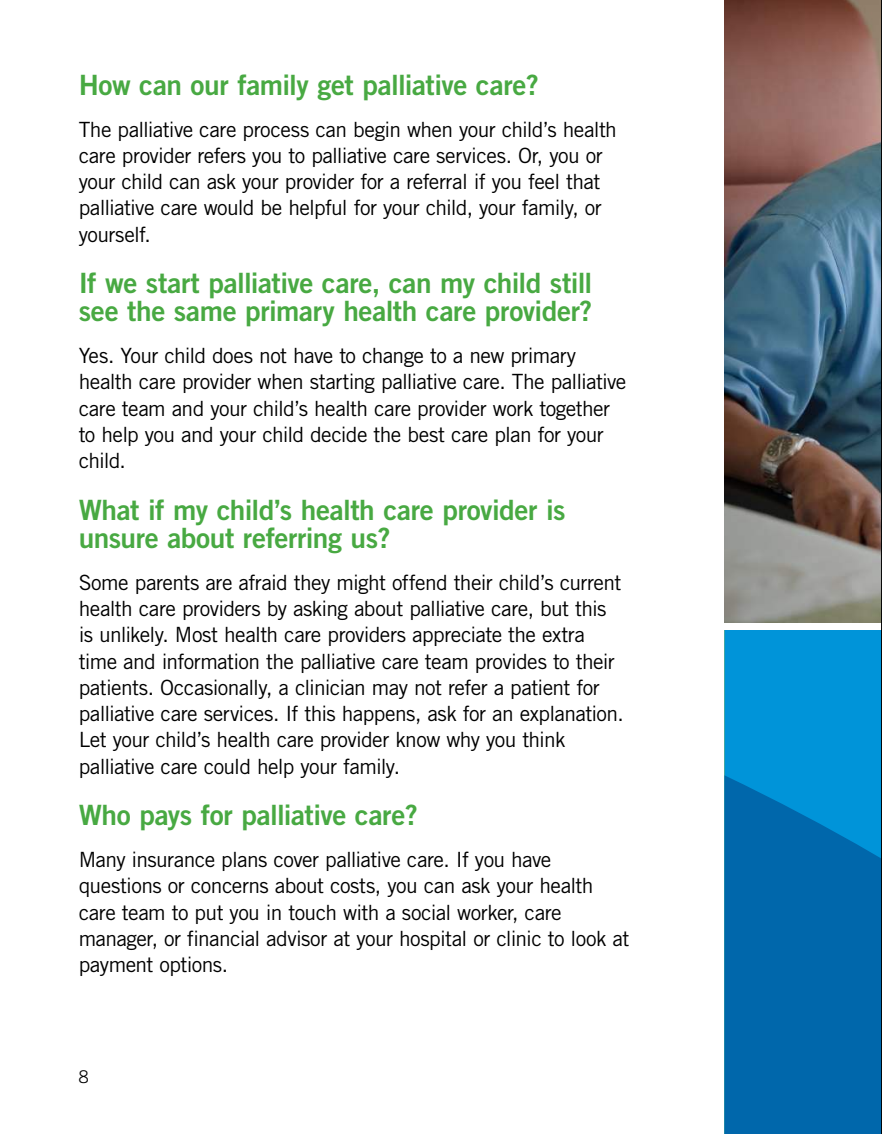
<style>
.page{position:relative;width:882px;height:1134px;background:#fff}
.page>*{position:absolute;margin:0;border:0;box-sizing:border-box;transform-origin:0 0}
.t1{font:28px/28px "Trade Gothic Bold Two";letter-spacing:-.015em;color:#48a942}
.t2{font:21px/26.2px "Trade Gothic";letter-spacing:-.03em;color:#000}
.t3{font:300 17.5px "Trade Gothic";color:#000}
</style>
<div class="page">
<img style="left:724px;top:0;width:157px;height:623px">
<div style="left:724px;top:630px;width:157px;height:145px;background:#0094d9"></div>
<svg style="left:724px;top:775px;width:157px;height:359px;background:#006cb0"></svg>
<hr style="left:881px;top:0;width:1px;height:1134px;background:#000">
<h1 class="t1" style="left:79px;top:73px;width:462px">How can our family get palliative care?</h1>
<p class="t2" style="left:79px;top:118px;width:540px">The palliative care process can begin when your child’s health care provider refers you to palliative care services. Or, you or your child can ask your provider for a referral if you feel that palliative care would be helpful for your child, your family, or yourself.</p>
<h1 class="t1" style="left:79px;top:272px;width:515px">If we start palliative care, can my child still see the same primary health care provider?</h1>
<p class="t2" style="left:79px;top:344px;width:549px">Yes. Your child does not have to change to a new primary health care provider when starting palliative care. The palliative care team and your child’s health care provider work together to help you and your child decide the best care plan for your child.</p>
<h1 class="t1" style="left:79px;top:498px;width:488px">What if my child’s health care provider is unsure about referring us?</h1>
<p class="t2" style="left:79px;top:571px;width:547px">Some parents are afraid they might offend their child’s current health care providers by asking about palliative care, but this is unlikely. Most health care providers appreciate the extra time and information the palliative care team provides to their patients. Occasionally, a clinician may not refer a patient for palliative care services. If this happens, ask for an explanation.<br>Let your child’s health care provider know why you think palliative care could help your family.</p>
<h1 class="t1" style="left:79px;top:804px;width:341px">Who pays for palliative care?</h1>
<p class="t2" style="left:79px;top:848px;width:552px">Many insurance plans cover palliative care. If you have questions or concerns about costs, you can ask your health care team to put you in touch with a social worker, care manager, or financial advisor at your hospital or clinic to look at payment options.</p>
<p class="t3" style="left:79px;top:1070px;width:11px">8</p>
</div>
